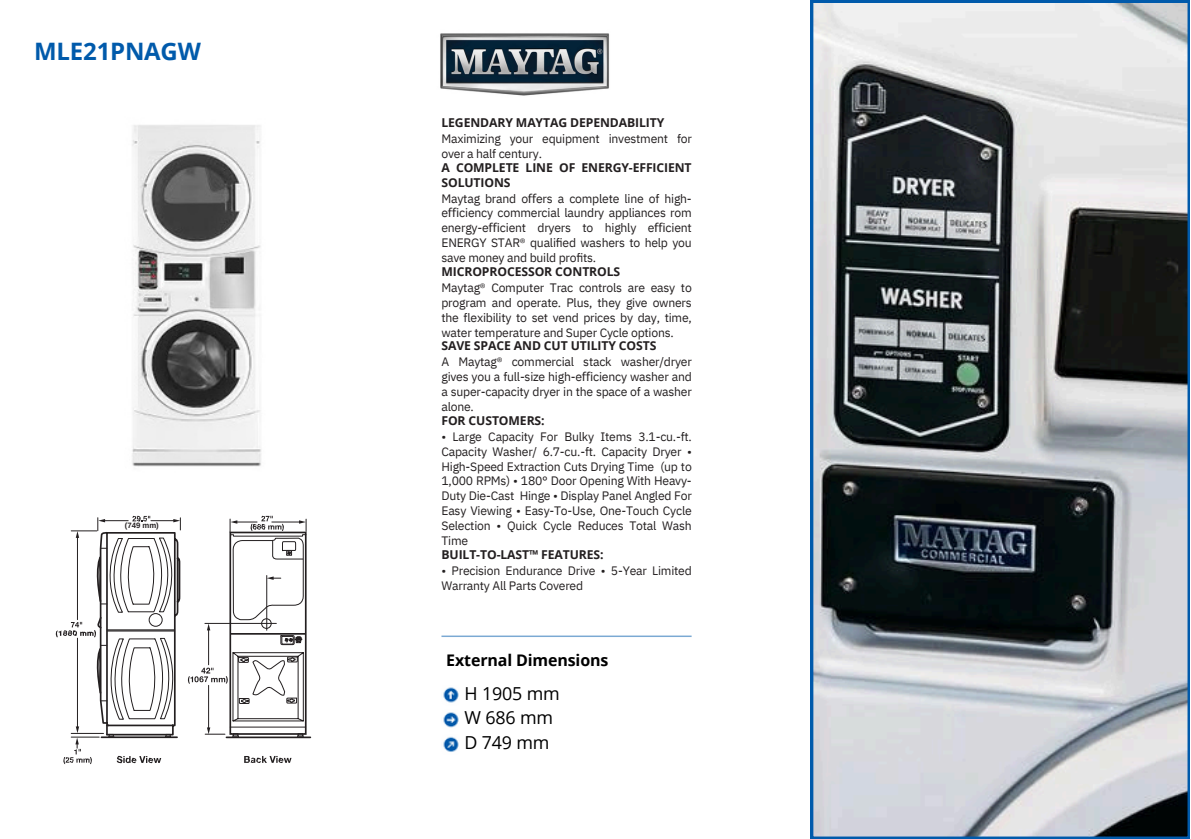
<style>
.page{position:relative;width:1191px;height:839px;background:#fff}
.page>*{position:absolute;margin:0;border:0;box-sizing:border-box;transform-origin:0 0}
.t1{font:700 24px "Open Sans";letter-spacing:-.01em;color:#005aab}
.t2{font:17.8px/24.6px "Open Sans";letter-spacing:-.01em;color:#000}
.t3{font:700 16px "Open Sans";letter-spacing:-.01em;color:#000}
.t4{font:12.2px/14.8px "IBM Plex Sans";letter-spacing:-.02em;color:#231f20}
.t5{font:700 7.8px "Arimo";color:#231f20}
.s1{font-family:"Open Sans";font-weight:700}
.s2{font-family:"Noto Sans"}
</style>
<div class="page">
<hr style="left:226px;top:736px;width:84px;height:2px;background:#231f20">
<svg style="left:55px;top:515px;width:252px;height:249px"></svg>
<hr style="left:102px;top:751px;width:74px;height:1px;background:#231f20">
<svg style="left:810px;top:0;width:380px;height:838px;background:#868b8f"></svg>
<img style="left:132px;top:125px;width:129px;height:342px">
<hr style="left:441px;top:635px;width:251px;height:2px;background:#005aab">
<img style="left:440px;top:33px;width:169px;height:63px">
<img style="left:443px;top:687px;width:16px;height:65px">
<p class="t1" style="left:34px;top:34px;width:168px">MLE21PNAGW</p>
<h3 class="t5" style="left:125px;top:521px;width:35px">(749 mm)</h3>
<h4 class="t4" style="left:441px;top:115px;width:252px"><span class="s1">LEGENDARY MAYTAG DEPENDABILITY </span>Maximizing your equipment investment for over a half century.<br><span class="s1">A COMPLETE LINE OF ENERGY-EFFICIENT SOLUTIONS<br></span>Maytag brand o<span class="s2">ff</span>ers a complete line of high&shy;e<span class="s2">ffi</span>ciency commercial laundry appliances rom energy-e<span class="s2">ffi</span>cient dryers to highly e<span class="s2">ffi</span>cient ENERGY STAR® qualified washers to help you save money and build profits.<br><span class="s1">MICROPROCESSOR CONTROLS</span></h4>
<h4 class="t4" style="left:441px;top:280px;width:252px">Maytag® Computer Trac controls are easy to program and operate. Plus, they give owners the flexibility to set vend prices by day, time, water temperature and Super Cycle options.<br><span class="s1">SAVE SPACE AND CUT UTILITY COSTS</span></h4>
<h4 class="t4" style="left:441px;top:354px;width:252px">A Maytag® commercial stack washer/dryer gives you a full-size high-e<span class="s2">ffi</span>ciency washer and a super-capacity dryer in the space of a washer alone.<br><span class="s1">FOR CUSTOMERS:</span></h4>
<h4 class="t4" style="left:441px;top:429px;width:252px">• Large Capacity For Bulky Items 3.1-cu.-ft.<br>Capacity Washer/ 6.7-cu.-ft. Capacity Dryer • High-Speed Extraction Cuts Drying Time (up to 1,000 RPMs) • 180° Door Opening With Heavy-Duty Die-Cast Hinge • Display Panel Angled For Easy Viewing • Easy-To-Use, One-Touch Cycle Selection • Quick Cycle Reduces Total Wash Time<br><span class="s1">BUILT-TO-LAST™ FEATURES:</span></h4>
<h4 class="t4" style="left:441px;top:562px;width:252px">• Precision Endurance Drive • 5-Year Limited<br>Warranty All Parts Covered</h4>
<h2 class="t3" style="left:446px;top:649px;width:164px">External Dimensions</h2>
<p class="t2" style="left:465px;top:680px;width:97px">H 1905 mm<br>W 686 mm</p>
<p class="t2" style="left:465px;top:729px;width:87px">D 749 mm</p>
</div>
